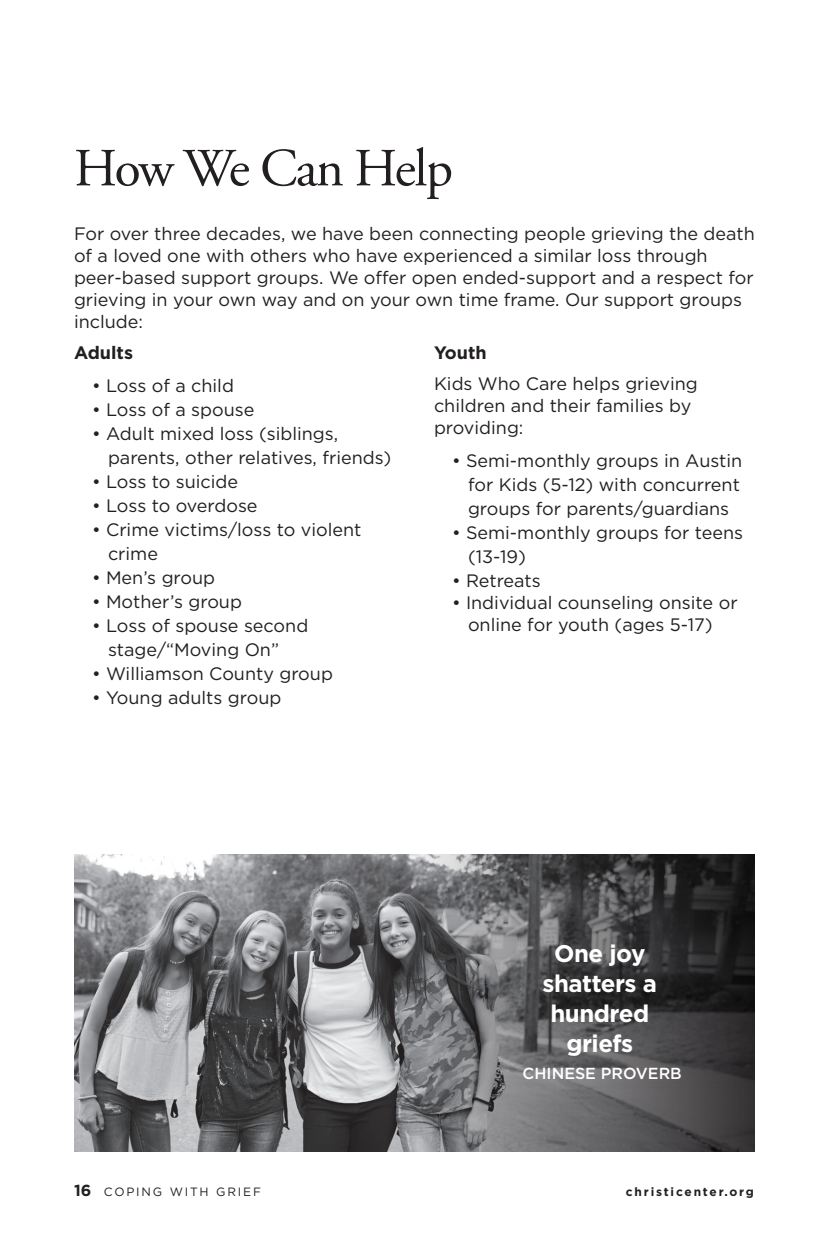
<style>
.page{position:relative;width:828px;height:1260px;background:#fff}
.page>*{position:absolute;margin:0;border:0;box-sizing:border-box;transform-origin:0 0}
.t1{font:53.6px "Adobe Garamond Pro";letter-spacing:-.035em;color:#231f20}
.t2{font:700 24px/30.2px "Gotham";letter-spacing:-.02em;color:#fff;text-align:center}
.t3{font:18px/22px "Gotham";color:#231f20}
.t4{font:700 18px "Gotham";color:#231f20}
.t5{font:500 16px "Gotham";color:#fff}
.t6{font:12px "Gotham";letter-spacing:.15em;color:#231f20}
.t7{font:700 12px "Gotham";letter-spacing:.15em;color:#231f20}
.s1{font-weight:700;font-size:16px}
</style>
<div class="page">
<img style="left:74px;top:855px;width:321px;height:297px">
<svg style="left:395px;top:855px;width:360px;height:297px;background:#575658"></svg>
<p class="t1" style="left:74px;top:136px;width:381px">How We Can Help</p>
<p class="t3" style="left:74px;top:222px;width:682px">For over three decades, we have been connecting people grieving the death of a loved one with others who have experienced a similar loss through peer-based support groups. We offer open ended-support and a respect for grieving in your own way and on your own time frame. Our support groups include:</p>
<p class="t4" style="left:74px;top:341px;width:61px">Adults</p>
<p class="t3" style="left:92px;top:374px;width:143px">• Loss of a child</p>
<p class="t3" style="left:92px;top:398px;width:164px">• Loss of a spouse</p>
<p class="t3" style="left:108px;top:421px;width:285px;line-height:24px;text-indent:-16px">• Adult mixed loss (siblings, parents, other relatives, friends)</p>
<p class="t3" style="left:92px;top:470px;width:148px">• Loss to suicide</p>
<p class="t3" style="left:92px;top:494px;width:167px">• Loss to overdose</p>
<p class="t3" style="left:108px;top:517px;width:255px;line-height:24px;text-indent:-16px">• Crime victims/loss to violent crime</p>
<p class="t3" style="left:92px;top:566px;width:125px">• Men’s group</p>
<p class="t3" style="left:92px;top:590px;width:152px">• Mother’s group</p>
<p class="t3" style="left:108px;top:613px;width:202px;line-height:24px;text-indent:-16px">• Loss of spouse second stage/“Moving On”</p>
<p class="t3" style="left:92px;top:662px;width:242px">• Williamson County group</p>
<p class="t3" style="left:92px;top:686px;width:191px">• Young adults group</p>
<p class="t4" style="left:434px;top:341px;width:54px">Youth</p>
<p class="t3" style="left:434px;top:372px;width:265px">Kids Who Care helps grieving children and their families by providing:</p>
<p class="t3" style="left:468px;top:448px;width:276px;line-height:24px;text-indent:-16px">• Semi-monthly groups in Austin for Kids (5-12) with concurrent groups for parents/guardians</p>
<p class="t3" style="left:468px;top:520px;width:277px;line-height:24px;text-indent:-16px">• Semi-monthly groups for teens (13-19)</p>
<p class="t3" style="left:452px;top:569px;width:90px">• Retreats</p>
<p class="t3" style="left:452px;top:591px;width:287px;text-align:center">• Individual counseling onsite or online for youth (ages 5-17)</p>
<p class="t2" style="left:543px;top:938px;width:116px">One joy shatters a hundred</p>
<p class="t2" style="left:566px;top:1029px;width:69px">griefs</p>
<p class="t5" style="left:523px;top:1063px;width:161px">CHINESE PROVERB</p>
<p class="t6" style="left:74px;top:1184px;width:188px"><span class="s1">16</span> COPING WITH GRIEF</p>
<p class="t7" style="left:626px;top:1183px;width:130px">christicenter.org</p>
</div>
